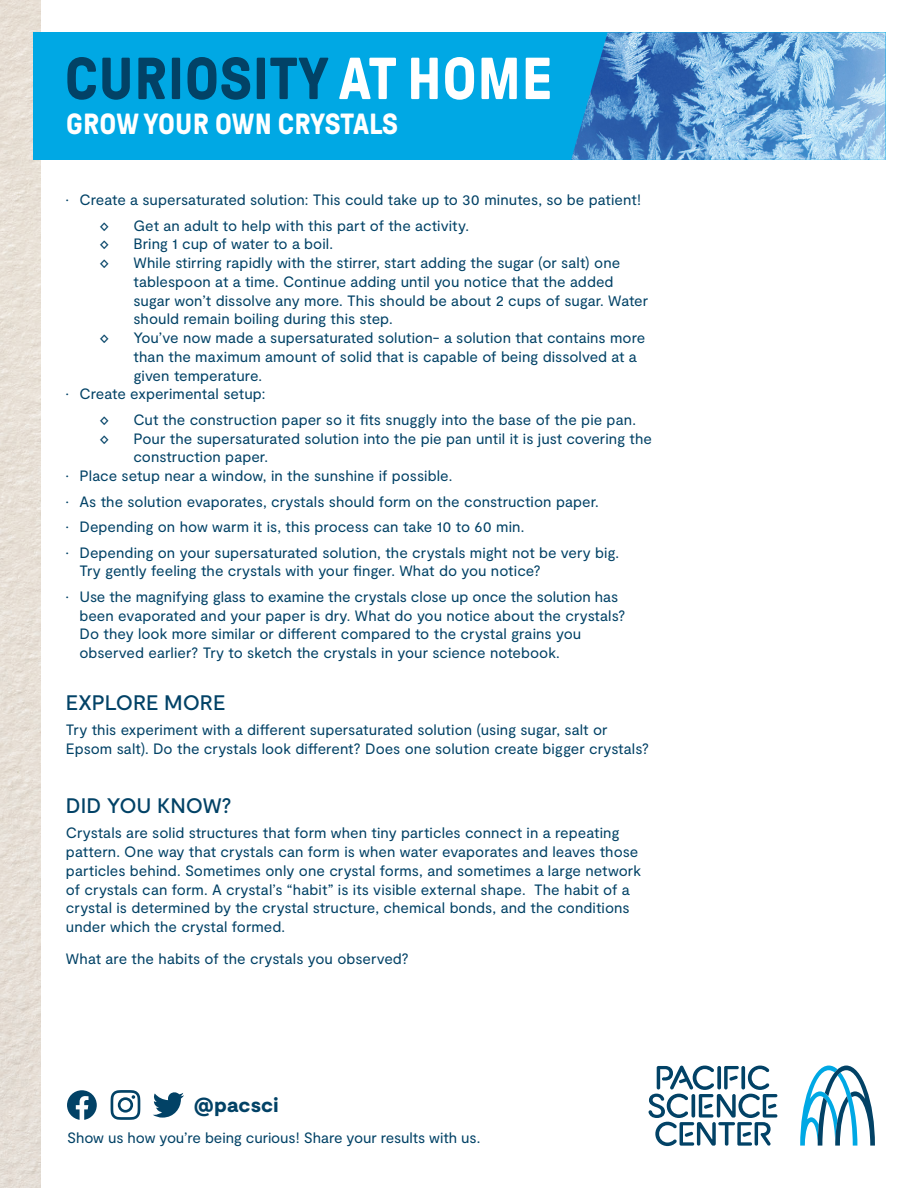
<style>
.page{position:relative;width:918px;height:1188px;background:#fff}
.page>*{position:absolute;margin:0;border:0;box-sizing:border-box;transform-origin:0 0}
.t1{font:700 59.1px "GT Pressura";letter-spacing:.01em;color:#024266}
.t2{font:700 29.1px "GT Pressura";letter-spacing:-.005em;color:#fff}
.Heading1{font:500 21px "Moderat";color:#024266}
.t3{font:900 20.4px "Moderat";letter-spacing:.01em;color:#024266}
.Body{font:15px/18.8px "Moderat";letter-spacing:.005em;color:#024266}
.s1{color:#fff}
</style>
<div class="page">
<img style="left:0;top:0;width:40px;height:1188px">
<div style="left:33px;top:32px;width:853px;height:128px;background:#00a8e4"></div>
<img style="left:571px;top:32px;width:315px;height:128px">
<svg style="left:800px;top:1066px;width:75px;height:80px"></svg>
<svg style="left:648px;top:1065px;width:129px;height:81px"></svg>
<svg style="left:153px;top:1092px;width:31px;height:26px"></svg>
<svg style="left:111px;top:1090px;width:29px;height:30px"></svg>
<svg style="left:67px;top:1090px;width:30px;height:30px"></svg>
<h1 class="t1" style="left:65px;top:47px;width:489px">CURIOSITY <span class="s1">AT HOME</span></h1>
<h2 class="t2" style="left:66px;top:108px;width:333px">GROW YOUR OWN CRYSTALS</h2>
<p class="Body" style="left:66px;top:191px;width:577px">• Create a supersaturated solution: This could take up to 30 minutes, so be patient!</p>
<p class="Body" style="left:100px;top:216px;width:11px">◊</p>
<p class="Body" style="left:133px;top:216px;width:337px">Get an adult to help with this part of the activity.</p>
<p class="Body" style="left:100px;top:235px;width:11px">◊</p>
<p class="Body" style="left:133px;top:235px;width:201px">Bring 1 cup of water to a boil.</p>
<p class="Body" style="left:100px;top:254px;width:11px">◊</p>
<p class="Body" style="left:133px;top:254px;width:516px">While stirring rapidly with the stirrer, start adding the sugar (or salt) one tablespoon at a time. Continue adding until you notice that the added sugar won’t dissolve any more. This should be about 2 cups of sugar. Water should remain boiling during this step.</p>
<p class="Body" style="left:100px;top:329px;width:11px">◊</p>
<p class="Body" style="left:133px;top:329px;width:513px">You’ve now made a supersaturated solution- a solution that contains more than the maximum amount of solid that is capable of being dissolved at a given temperature.</p>
<p class="Body" style="left:66px;top:385px;width:201px">• Create experimental setup:</p>
<p class="Body" style="left:100px;top:411px;width:11px">◊</p>
<p class="Body" style="left:133px;top:411px;width:504px">Cut the construction paper so it fits snuggly into the base of the pie pan.</p>
<p class="Body" style="left:100px;top:429px;width:11px">◊</p>
<p class="Body" style="left:133px;top:429px;width:520px">Pour the supersaturated solution into the pie pan until it is just covering the construction paper.</p>
<p class="Body" style="left:66px;top:467px;width:388px">• Place setup near a window, in the sunshine if possible.</p>
<p class="Body" style="left:66px;top:492px;width:534px">• As the solution evaporates, crystals should form on the construction paper.</p>
<p class="Body" style="left:66px;top:518px;width:460px">• Depending on how warm it is, this process can take 10 to 60 min.</p>
<p class="Body" style="left:79px;top:543px;width:541px;text-indent:-14px">• Depending on your supersaturated solution, the crystals might not be very big.<br>Try gently feeling the crystals with your finger. What do you notice?</p>
<p class="Body" style="left:79px;top:588px;width:547px;text-indent:-14px">• Use the magnifying glass to examine the crystals close up once the solution has been evaporated and your paper is dry. What do you notice about the crystals?<br>Do they look more similar or different compared to the crystal grains you observed earlier? Try to sketch the crystals in your science notebook.</p>
<p class="Heading1" style="left:66px;top:690px;width:161px">EXPLORE MORE</p>
<p class="Body" style="left:66px;top:721px;width:584px">Try this experiment with a different supersaturated solution (using sugar, salt or<br>Epsom salt). Do the crystals look different? Does one solution create bigger crystals?</p>
<p class="Heading1" style="left:66px;top:793px;width:167px">DID YOU KNOW?</p>
<p class="Body" style="left:66px;top:824px;width:577px">Crystals are solid structures that form when tiny particles connect in a repeating pattern. One way that crystals can form is when water evaporates and leaves those particles behind. Sometimes only one crystal forms, and sometimes a large network of crystals can form. A crystal’s “habit” is its visible external shape. The habit of a crystal is determined by the crystal structure, chemical bonds, and the conditions under which the crystal formed.</p>
<p class="Body" style="left:66px;top:950px;width:344px">What are the habits of the crystals you observed?</p>
<h3 class="t3" style="left:194px;top:1093px;width:86px">@pacsci</h3>
<p class="Body" style="left:67px;top:1129px;width:415px">Show us how you’re being curious! Share your results with us.</p>
</div>
